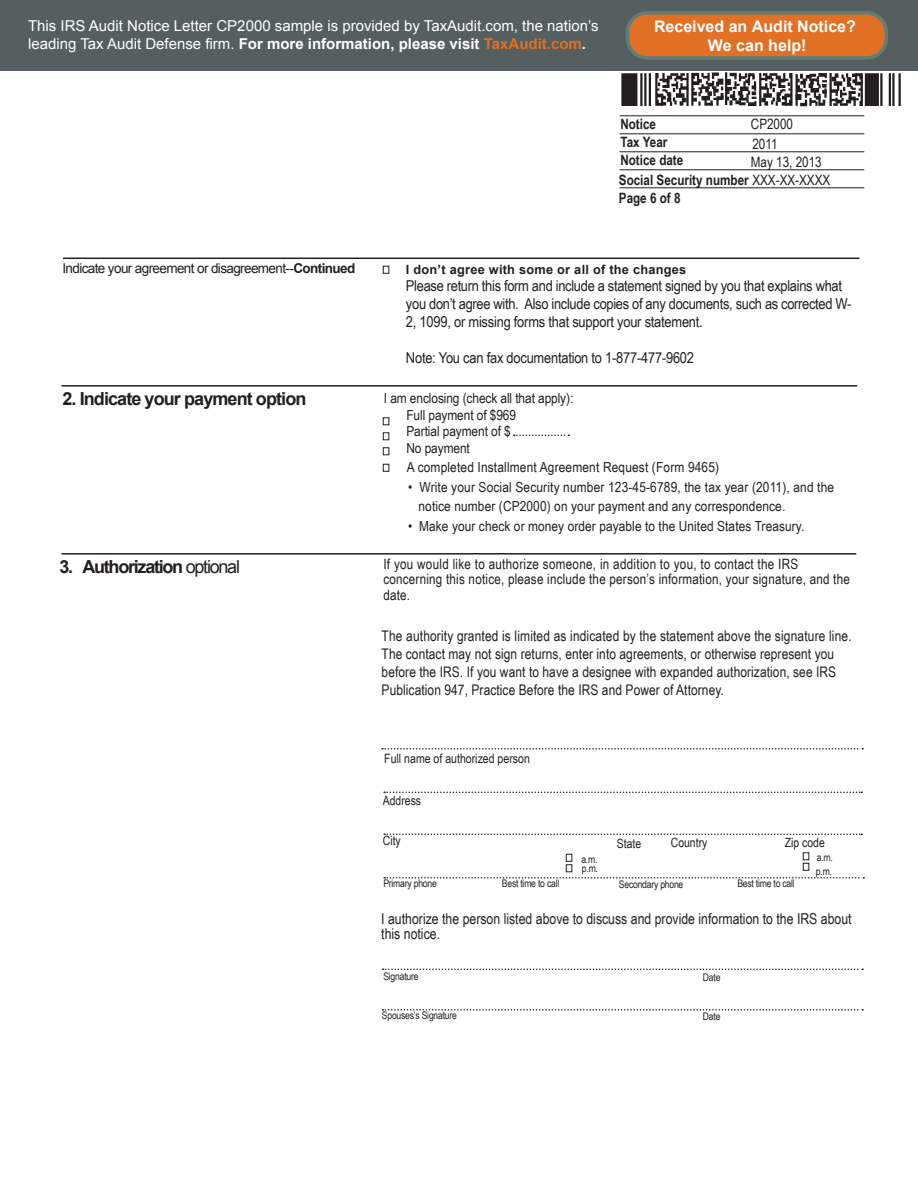
<style>
.page{position:relative;width:918px;height:1188px;background:#fff}
.page>*{position:absolute;margin:0;border:0;box-sizing:border-box;transform-origin:0 0}
.t1{font:700 18px "Arial";letter-spacing:-.05em;color:#231f20}
.t2{font:700 18px "Arial";letter-spacing:-.07em;color:#231f20}
.t3{font:700 16.05px/19.2px "Arial";color:#fff;text-align:center}
.t4{font:15px "Arial Narrow";letter-spacing:-.015em;color:#231f20;scale:1.05 1}
.t5{font:15px/18px "Arial";color:#fff}
.t6{font:15px "Arial Narrow";letter-spacing:-.015em;color:#231f20}
.t7{font:14.7px "Arial Narrow";letter-spacing:.005em;color:#231f20}
.t8{font:14.25px/15.8px "Arial Narrow";letter-spacing:.015em;color:#231f20}
.t9{font:700 14.25px "Arial Narrow";color:#231f20}
.t10{font:13.8px "Arial Narrow";letter-spacing:.005em;color:#231f20;scale:1.05 1}
.t11{font:13.5px "Arial";letter-spacing:-.045em;color:#231f20}
.t12{font:12.9px "Arial Narrow";color:#231f20}
.t13{font:700 12.75px "Arial";letter-spacing:.02em;color:#231f20}
.t14{font:12.75px "Arial Narrow";color:#231f20}
.t15{font:10.5px "Arial Narrow";letter-spacing:-.02em;color:#231f20}
.s1{font-weight:700}
.s2{font-weight:700;color:#e17025}
.s3{font-weight:400}
</style>
<div class="page">
<hr style="left:620px;top:115px;width:244px;height:1px;background:#231f20">
<hr style="left:620px;top:133px;width:244px;height:1px;background:#231f20">
<hr style="left:620px;top:151px;width:244px;height:1px;background:#231f20">
<hr style="left:620px;top:169px;width:244px;height:1px;background:#231f20">
<hr style="left:620px;top:187px;width:244px;height:1px;background:#231f20">
<hr style="left:861px;top:73px;width:2px;height:33px;background:#231f20">
<hr style="left:655px;top:73px;width:2px;height:33px;background:#231f20">
<svg style="left:656px;top:72px;width:206px;height:34px"></svg>
<hr style="left:880px;top:73px;width:3px;height:33px;background:#231f20">
<hr style="left:889px;top:73px;width:2px;height:33px;background:#231f20">
<hr style="left:892px;top:73px;width:3px;height:33px;background:#231f20">
<hr style="left:898px;top:73px;width:3px;height:33px;background:#231f20">
<hr style="left:640px;top:73px;width:3px;height:33px;background:#231f20">
<hr style="left:644px;top:73px;width:2px;height:33px;background:#231f20">
<hr style="left:649px;top:73px;width:2px;height:33px;background:#231f20">
<div style="left:621px;top:73px;width:16px;height:33px;background:#231f20"></div>
<div style="left:865px;top:73px;width:14px;height:33px;background:#231f20"></div>
<hr style="left:62px;top:553px;width:794px;height:2px;background:#231f20">
<hr style="left:62px;top:385px;width:795px;height:2px;background:#231f20">
<hr style="left:63px;top:258px;width:797px;height:1px;background:#231f20">
<div style="left:566px;top:854px;width:6px;height:8px;border:1px solid #231f20"></div>
<div style="left:566px;top:864px;width:6px;height:8px;border:1px solid #231f20"></div>
<div style="left:803px;top:852px;width:6px;height:8px;border:1px solid #231f20"></div>
<div style="left:803px;top:863px;width:6px;height:8px;border:1px solid #231f20"></div>
<svg style="left:384px;top:877px;width:480px;height:2px"></svg>
<svg style="left:384px;top:834px;width:478px;height:1px"></svg>
<svg style="left:384px;top:792px;width:478px;height:1px"></svg>
<svg style="left:382px;top:748px;width:481px;height:2px"></svg>
<svg style="left:383px;top:969px;width:480px;height:1px"></svg>
<svg style="left:382px;top:1009px;width:481px;height:2px"></svg>
<div style="left:383px;top:266px;width:6px;height:8px;border:1px solid #231f20"></div>
<div style="left:383px;top:417px;width:6px;height:8px;border:1px solid #231f20"></div>
<div style="left:383px;top:432px;width:6px;height:8px;border:1px solid #231f20"></div>
<div style="left:383px;top:447px;width:6px;height:8px;border:1px solid #231f20"></div>
<div style="left:383px;top:464px;width:6px;height:8px;border:1px solid #231f20"></div>
<svg style="left:514px;top:435px;width:55px;height:1px"></svg>
<div style="left:0;top:0;width:918px;height:70px;background:#555f60"></div>
<div style="left:627px;top:13px;width:259px;height:45px;background:#e17025;border-radius:20px"></div>
<div style="left:626px;top:11px;width:262px;height:49px;border:4px solid #607d77;border-radius:20px"></div>
<p class="t5" style="left:28px;top:17px;width:572px">This IRS Audit Notice Letter CP2000 sample is provided by TaxAudit.com, the nation’s leading Tax Audit Defense firm. <span class="s1">For more information, please visit</span> <span class="s2">TaxAudit.com</span><span class="s1">.</span></p>
<p class="t3" style="left:654px;top:17px;width:203px">Received an Audit Notice?<br>We can help!</p>
<p class="t8" style="left:751px;top:116px;width:44px">CP2000</p>
<p class="t8" style="left:752px;top:135px;width:27px">2011</p>
<p class="t8" style="left:751px;top:153px;width:72px">May 13, 2013</p>
<p class="t9" style="left:620px;top:113px;width:37px">Notice</p>
<p class="t9" style="left:620px;top:131px;width:49px">Tax Year</p>
<p class="t9" style="left:620px;top:149px;width:64px">Notice date</p>
<p class="t9" style="left:619px;top:169px;width:213px">Social Security number <span class="s3">XXX-XX-XXXX</span></p>
<p class="t9" style="left:619px;top:187px;width:63px">Page 6 of 8</p>
<p class="t11" style="left:62px;top:259px;width:294px">Indicate your agreement or disagreement--<span class="s1">Continued</span></p>
<p class="t13" style="left:406px;top:261px;width:282px">I don’t agree with some or all of the changes</p>
<p class="t1" style="left:62px;top:387px;width:246px">2. Indicate your payment option</p>
<p class="t2" style="left:59px;top:555px;width:182px">3. Authorization <span class="s3">optional</span></p>
<p class="t4" style="left:406px;top:275px;width:417px">Please return this form and include a statement signed by you that explains what</p>
<p class="t4" style="left:406px;top:293px;width:426px">you don’t agree with. Also include copies of any documents, such as corrected W-</p>
<p class="t4" style="left:406px;top:311px;width:284px">2, 1099, or missing forms that support your statement.</p>
<p class="t4" style="left:406px;top:347px;width:276px">Note: You can fax documentation to 1-877-477-9602</p>
<p class="t10" style="left:384px;top:388px;width:182px">I am enclosing (check all that apply):</p>
<p class="t10" style="left:406px;top:405px;width:106px">Full payment of $969</p>
<p class="t10" style="left:406px;top:421px;width:101px">Partial payment of $</p>
<p class="t10" style="left:406px;top:438px;width:62px">No payment</p>
<p class="t10" style="left:407px;top:457px;width:299px">A completed Installment Agreement Request (Form 9465)</p>
<p class="t10" style="left:408px;top:477px;width:407px">• Write your Social Security number 123-45-6789, the tax year (2011), and the</p>
<p class="t10" style="left:419px;top:496px;width:351px">notice number (CP2000) on your payment and any correspondence.</p>
<p class="t10" style="left:408px;top:516px;width:379px">• Make your check or money order payable to the United States Treasury.</p>
<p class="t8" style="left:383px;top:555px;width:416px">If you would like to authorize someone, in addition to you, to contact the IRS</p>
<p class="t8" style="left:383px;top:571px;width:468px">concerning this notice, please include the person’s information, your signature, and the date.</p>
<p class="t7" style="left:382px;top:625px;width:472px">The authority granted is limited as indicated by the statement above the signature line.</p>
<p class="t7" style="left:382px;top:643px;width:454px">The contact may not sign returns, enter into agreements, or otherwise represent you</p>
<p class="t7" style="left:382px;top:661px;width:456px">before the IRS. If you want to have a designee with expanded authorization, see IRS</p>
<p class="t7" style="left:382px;top:679px;width:344px">Publication 947, Practice Before the IRS and Power of Attorney.</p>
<p class="t12" style="left:384px;top:749px;width:147px">Full name of authorized person</p>
<p class="t14" style="left:383px;top:791px;width:40px">Address</p>
<p class="t14" style="left:383px;top:832px;width:20px">City</p>
<p class="t14" style="left:617px;top:835px;width:26px">State</p>
<p class="t14" style="left:671px;top:833px;width:38px">Country</p>
<p class="t14" style="left:785px;top:833px;width:42px">Zip code</p>
<p class="t15" style="left:581px;top:852px;width:18px">a.m.</p>
<p class="t15" style="left:582px;top:861px;width:18px">p.m.</p>
<p class="t15" style="left:383px;top:876px;width:55px">Primary phone</p>
<p class="t15" style="left:502px;top:876px;width:59px">Best time to call</p>
<p class="t15" style="left:619px;top:877px;width:66px">Secondary phone</p>
<p class="t15" style="left:737px;top:876px;width:59px">Best time to call</p>
<p class="t15" style="left:817px;top:850px;width:18px">a.m.</p>
<p class="t15" style="left:816px;top:864px;width:18px">p.m.</p>
<p class="t6" style="left:381px;top:907px;width:472px">I authorize the person listed above to discuss and provide information to the IRS about</p>
<p class="t6" style="left:381px;top:923px;width:60px">this notice.</p>
<p class="t15" style="left:383px;top:969px;width:37px">Signature</p>
<p class="t15" style="left:703px;top:970px;width:19px">Date</p>
<p class="t15" style="left:382px;top:1008px;width:77px">Spouses’s Signature</p>
<p class="t15" style="left:703px;top:1009px;width:19px">Date</p>
</div>
